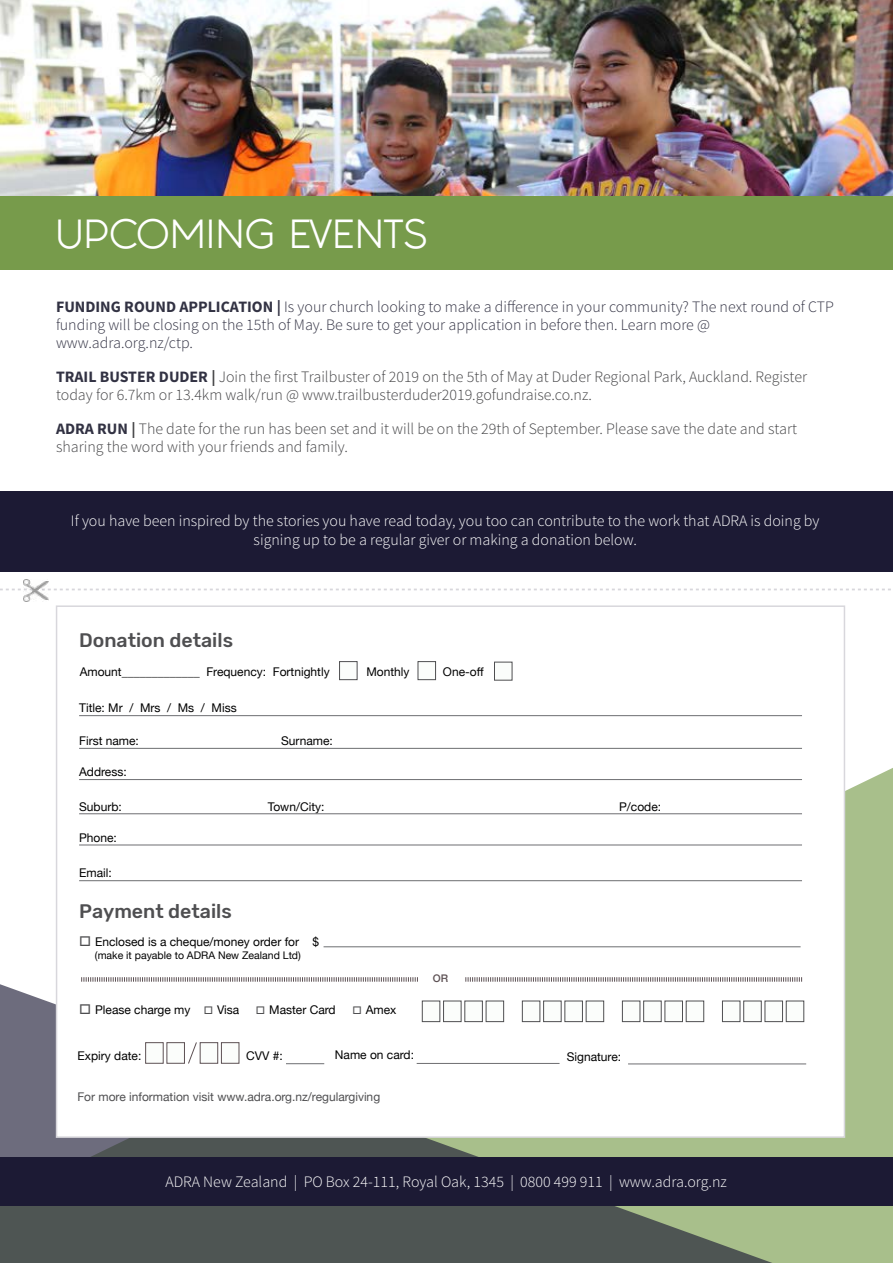
<style>
.page{position:relative;width:893px;height:1263px;background:#fff}
.page>*{position:absolute;margin:0;border:0;box-sizing:border-box;transform-origin:0 0}
.t1{font:34.5px "Fashion Fetish";color:#fff}
.t2{font:500 19.5px "Rubik";color:#4f4f51}
.t3{font:300 15.9px/18px "Source Sans Pro";color:#434345}
.t4{font:300 15.9px/19px "Source Sans Pro";color:#fff;text-align:center}
.t5{font:300 15.9px/18px "Source Sans Pro";color:#323243}
.t6{font:12px "Helvetica Neue";color:#000}
.t7{font:12px "Helvetica Neue";color:#4f4f51}
.t8{font:10.5px "Helvetica Neue";color:#000}
.t9{font:500 10.5px "Helvetica Neue";color:#5d5154}
.s1{font-weight:700}
.s2{font-weight:700;color:#323243}
.s3{color:#4f4f51}
</style>
<div class="page">
<div style="left:845px;top:768px;width:48px;height:495px;background:#a8bf8b"></div>
<svg style="left:0;top:918px;width:853px;height:345px;background:#707a6e"></svg>
<div style="left:0;top:491px;width:893px;height:81px;background:#1c1a34"></div>
<div style="left:0;top:1157px;width:893px;height:49px;background:#1c1a34"></div>
<svg style="left:0;top:589px;width:891px;height:1px"></svg>
<img style="left:24px;top:580px;width:24px;height:21px">
<div style="left:56px;top:605px;width:789px;height:533px;background:#fff;border:2px solid #d8d7dc"></div>
<hr style="left:79px;top:880px;width:723px;height:1px;background:#6d6e71">
<hr style="left:417px;top:1063px;width:143px;height:1px;background:#6d6e71">
<hr style="left:628px;top:1063px;width:178px;height:1px;background:#6d6e71">
<hr style="left:324px;top:946px;width:477px;height:1px;background:#6d6e71">
<svg style="left:465px;top:977px;width:337px;height:5px"></svg>
<svg style="left:81px;top:977px;width:337px;height:5px"></svg>
<div style="left:422px;top:1001px;width:18px;height:21px;background:#fbfdfb;border:1px solid #4f4f51"></div>
<div style="left:443px;top:1001px;width:18px;height:21px;background:#fbfdfb;border:1px solid #4f4f51"></div>
<div style="left:465px;top:1001px;width:18px;height:21px;background:#fbfdfb;border:1px solid #4f4f51"></div>
<div style="left:486px;top:1001px;width:18px;height:21px;background:#fbfdfb;border:1px solid #4f4f51"></div>
<div style="left:522px;top:1001px;width:18px;height:21px;background:#fbfdfb;border:1px solid #4f4f51"></div>
<div style="left:543px;top:1001px;width:18px;height:21px;background:#fbfdfb;border:1px solid #4f4f51"></div>
<div style="left:565px;top:1001px;width:18px;height:21px;background:#fbfdfb;border:1px solid #4f4f51"></div>
<div style="left:586px;top:1001px;width:18px;height:21px;background:#fbfdfb;border:1px solid #4f4f51"></div>
<div style="left:622px;top:1001px;width:18px;height:21px;background:#fbfdfb;border:1px solid #4f4f51"></div>
<div style="left:643px;top:1001px;width:18px;height:21px;background:#fbfdfb;border:1px solid #4f4f51"></div>
<div style="left:665px;top:1001px;width:18px;height:21px;background:#fbfdfb;border:1px solid #4f4f51"></div>
<div style="left:686px;top:1001px;width:18px;height:21px;background:#fbfdfb;border:1px solid #4f4f51"></div>
<div style="left:722px;top:1001px;width:18px;height:21px;background:#fbfdfb;border:1px solid #4f4f51"></div>
<div style="left:743px;top:1001px;width:18px;height:21px;background:#fbfdfb;border:1px solid #4f4f51"></div>
<div style="left:765px;top:1001px;width:18px;height:21px;background:#fbfdfb;border:1px solid #4f4f51"></div>
<div style="left:786px;top:1001px;width:18px;height:21px;background:#fbfdfb;border:1px solid #4f4f51"></div>
<hr style="left:286px;top:1063px;width:38px;height:1px;background:#6d6e71">
<div style="left:145px;top:1042px;width:18px;height:21px;background:#fbfdfb;border:1px solid #5d5154"></div>
<div style="left:167px;top:1042px;width:18px;height:21px;background:#fbfdfb;border:1px solid #5d5154"></div>
<div style="left:200px;top:1042px;width:18px;height:21px;background:#fbfdfb;border:1px solid #5d5154"></div>
<div style="left:221px;top:1042px;width:18px;height:21px;background:#fbfdfb;border:1px solid #5d5154"></div>
<svg style="left:188px;top:1042px;width:9px;height:22px"></svg>
<hr style="left:79px;top:715px;width:723px;height:1px;background:#6d6e71">
<hr style="left:79px;top:748px;width:723px;height:1px;background:#6d6e71">
<hr style="left:79px;top:779px;width:723px;height:1px;background:#6d6e71">
<hr style="left:79px;top:813px;width:723px;height:1px;background:#6d6e71">
<hr style="left:79px;top:845px;width:723px;height:1px;background:#6d6e71">
<div style="left:339px;top:661px;width:18px;height:19px;background:#fbfdfb;border:1px solid #4f4f51"></div>
<div style="left:418px;top:661px;width:18px;height:19px;background:#fbfdfb;border:1px solid #4f4f51"></div>
<div style="left:494px;top:662px;width:18px;height:18px;background:#fbfdfb;border:1px solid #4f4f51"></div>
<div style="left:0;top:196px;width:893px;height:74px;background:#779b4b"></div>
<img style="left:0;top:0;width:893px;height:196px">
<h1 class="t1" style="left:56px;top:207px;width:374px">UPCOMING EVENTS</h1>
<p class="t5" style="left:56px;top:298px;width:779px"><span class="s1">FUNDING ROUND APPLICATION |</span> Is your church looking to make a difference in your community? The next round of CTP funding will be closing on the 15th of May. Be sure to get your application in before then. Learn more @ www.adra.org.nz/ctp.</p>
<p class="t3" style="left:56px;top:368px;width:753px"><span class="s2">TRAIL BUSTER DUDER</span> <span class="s1">|</span> Join the first Trailbuster of 2019 on the 5th of May at Duder Regional Park, Auckland. Register today for 6.7km or 13.4km walk/run @ www.trailbusterduder2019.gofundraise.co.nz.</p>
<p class="t3" style="left:56px;top:420px;width:742px"><span class="s2">ADRA RUN</span> <span class="s1">|</span> The date for the run has been set and it will be on the 29th of September. Please save the date and start sharing the word with your friends and family.</p>
<p class="t4" style="left:71px;top:511px;width:750px">If you have been inspired by the stories you have read today, you too can contribute to the work that ADRA is doing by signing up to be a regular giver or making a donation below.</p>
<p class="t2" style="left:79px;top:629px;width:155px">Donation details</p>
<p class="t6" style="left:80px;top:663px;width:252px">Amount_____________ Frequency: Fortnightly</p>
<p class="t6" style="left:366px;top:663px;width:45px">Monthly</p>
<p class="t6" style="left:443px;top:663px;width:42px">One-off</p>
<p class="t6" style="left:79px;top:699px;width:159px">Title: Mr / Mrs / Ms / Miss</p>
<p class="t6" style="left:79px;top:732px;width:61px">First name:</p>
<p class="t6" style="left:281px;top:732px;width:53px">Surname:</p>
<p class="t6" style="left:79px;top:763px;width:49px">Address:</p>
<p class="t6" style="left:79px;top:798px;width:44px">Suburb:</p>
<p class="t6" style="left:268px;top:798px;width:58px">Town/City:</p>
<p class="t6" style="left:619px;top:798px;width:43px">P/code:</p>
<p class="t6" style="left:79px;top:829px;width:39px">Phone:</p>
<p class="t6" style="left:79px;top:864px;width:34px">Email:</p>
<p class="t2" style="left:79px;top:900px;width:154px">Payment details</p>
<p class="t6" style="left:79px;top:933px;width:242px"><span class="s3">□</span> Enclosed is a cheque/money order for $</p>
<p class="t8" style="left:95px;top:947px;width:207px">(make it payable to ADRA New Zealand Ltd)</p>
<p class="t9" style="left:433px;top:970px;width:17px">OR</p>
<p class="t6" style="left:79px;top:1001px;width:162px"><span class="s3">□</span> Please charge my <span class="s3">□</span> Visa</p>
<p class="t6" style="left:256px;top:1001px;width:81px"><span class="s3">□</span> Master Card</p>
<p class="t6" style="left:352px;top:1001px;width:45px"><span class="s3">□</span> Amex</p>
<p class="t6" style="left:335px;top:1046px;width:81px">Name on card:</p>
<p class="t6" style="left:567px;top:1047px;width:56px">Signature:</p>
<p class="t6" style="left:78px;top:1047px;width:65px">Expiry date:</p>
<p class="t6" style="left:246px;top:1047px;width:38px">CVV #:</p>
<p class="t7" style="left:77px;top:1088px;width:304px">For more information visit www.adra.org.nz/regulargiving</p>
<p class="t4" style="left:165px;top:1172px;width:563px">ADRA New Zealand | PO Box 24-111, Royal Oak, 1345 | 0800 499 911 | www.adra.org.nz</p>
</div>
